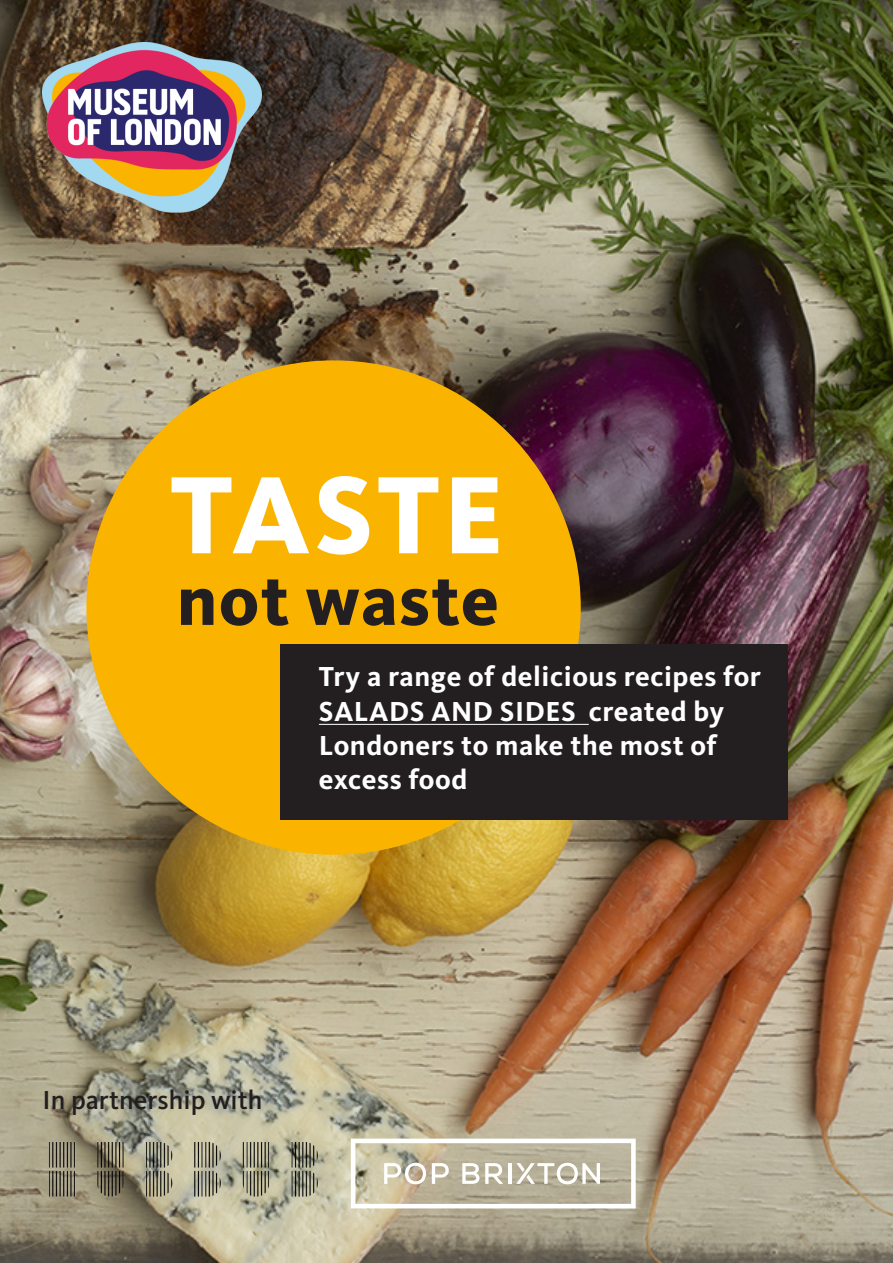
<style>
.page{position:relative;width:893px;height:1263px;background:#fff}
.page>*{position:absolute;margin:0;border:0;box-sizing:border-box;transform-origin:0 0}
.t1{font:800 114px "Kievit";letter-spacing:.03em;color:#fff}
.t2{font:800 72px "Kievit";letter-spacing:.02em;color:#231f20}
.t3{font:700 28.5px/34.2px "Kievit";letter-spacing:.02em;color:#fff}
.t4{font:500 27px "Kievit";color:#231f20}
</style>
<div class="page">
<img style="left:0;top:0;width:893px;height:1263px">
<img style="left:43px;top:43px;width:218px;height:170px">
<img style="left:45px;top:1138px;width:277px;height:62px">
<svg style="left:351px;top:1138px;width:285px;height:70px"></svg>
<div style="left:87px;top:361px;width:493px;height:493px;background:#fab400;border-radius:50%"></div>
<div style="left:281px;top:644px;width:507px;height:176px;background:#231f20"></div>
<hr style="left:319px;top:724px;width:270px;height:1px;background:#fff">
<p class="t1" style="left:170px;top:447px;width:336px">TASTE</p>
<p class="t2" style="left:177px;top:558px;width:324px">not waste</p>
<p class="t3" style="left:319px;top:660px;width:444px">Try a range of delicious recipes for<br>SALADS AND SIDES created by<br>Londoners to make the most of excess food</p>
<p class="t4" style="left:43px;top:1084px;width:221px">In partnership with</p>
</div>
